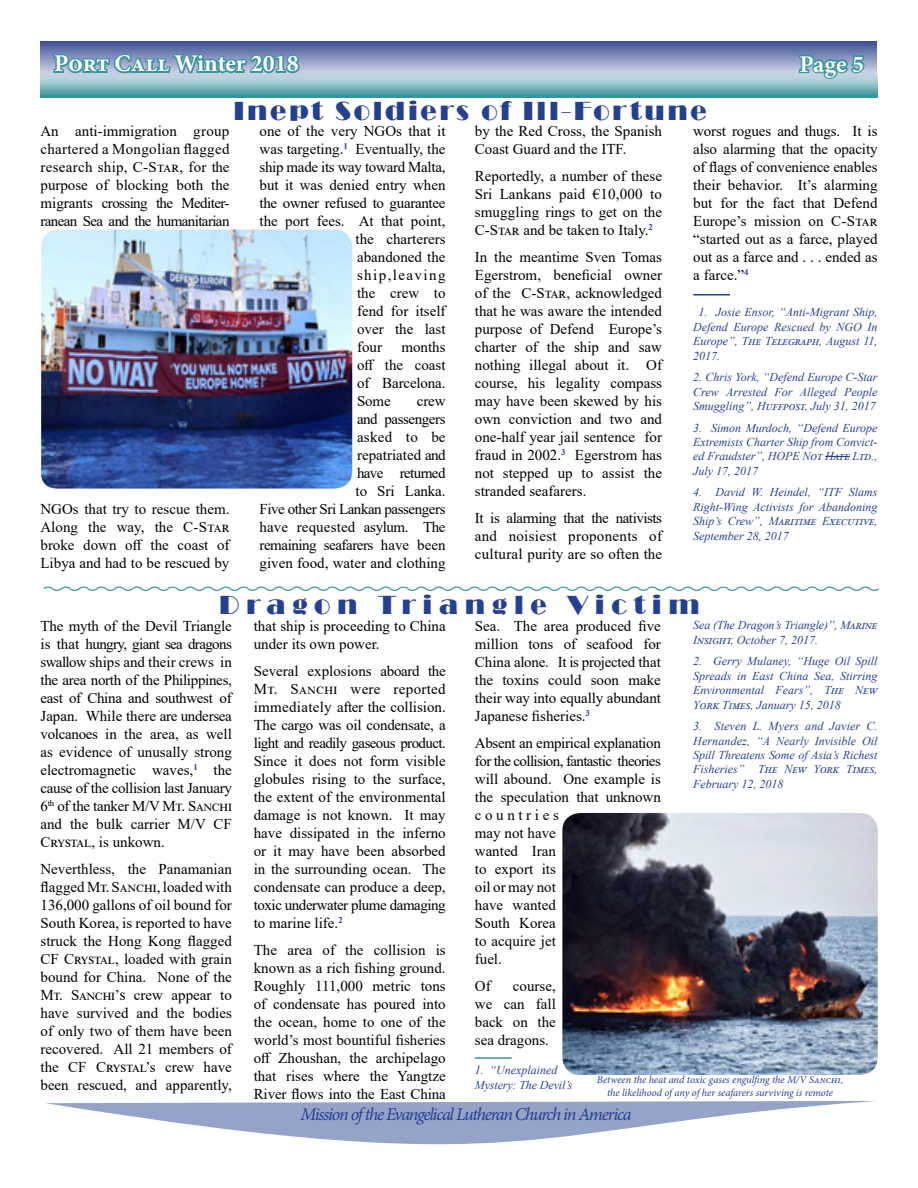
<style>
.page{position:relative;width:918px;height:1188px;background:#fff}
.page>*{position:absolute;margin:0;border:0;box-sizing:border-box;transform-origin:0 0}
.t1{font:27px "Broadway";letter-spacing:.1em;color:#25408f}
.t2{font:27px "Broadway";letter-spacing:.25em;color:#25408f}
.t3{font:700 24px "Minion Pro";color:#fff}
.t4{font:italic 18px "Minion Pro";letter-spacing:-.07em;color:#25408f}
.t5{font:15px/18px "Times New Roman";color:#000;text-align:justify}
.t6{font:15px/18px "Times New Roman";letter-spacing:-.03em;color:#000;text-align:right}
.t7{font:15px "Times New Roman";letter-spacing:-.02em;color:#000}
.t8{font:15px "Times New Roman";letter-spacing:.095em;color:#000}
.t9{font:italic 12px/14.4px "Times New Roman";color:#25408f;text-align:justify}
.t10{font:italic 10.5px/12.6px "Minion Pro";letter-spacing:-.005em;color:#25408f;text-align:center}
</style>
<div class="page">
<img style="left:562px;top:813px;width:316px;height:262px">
<svg style="left:46px;top:1101px;width:829px;height:44px"></svg>
<svg style="left:40px;top:42px;width:838px;height:55px;background:#81a2bd"></svg>
<svg style="left:52px;top:43px;width:249px;height:43px;background:#749db7"></svg>
<svg style="left:797px;top:52px;width:69px;height:28px;background:#70a2b5"></svg>
<img style="left:41px;top:230px;width:311px;height:259px">
<svg style="left:43px;top:586px;width:836px;height:5px"></svg>
<svg style="left:825px;top:456px;width:25px;height:1px"></svg>
<hr style="left:693px;top:294px;width:37px;height:2px;background:#25408f">
<hr style="left:475px;top:1057px;width:37px;height:2px;background:#38939b">
<h2 class="t3" style="left:54px;top:47px;width:246px">Port Call Winter 2018</h2>
<h2 class="t3" style="left:799px;top:47px;width:66px">Page 5</h2>
<h1 class="t1" style="left:233px;top:96px;width:475px">Inept Soldiers of Ill-Fortune</h1>
<p class="t5" style="left:40px;top:122px;width:191px">An anti-immigration group chartered a Mongolian flagged research ship, C-Star, for the purpose of blocking both the migrants crossing the Mediter&shy;ranean Sea and the humanitarian</p>
<p class="t5" style="left:693px;top:122px;width:186px;text-align:left">worst rogues and thugs. It is also alarming that the opacity of flags of convenience enables their behavior. It’s alarming but for the fact that Defend<br>Europe’s mission on C-Star “started out as a farce, played out as a farce and . . . ended as a farce.”<sup>4</sup></p>
<p class="t9" style="left:693px;top:305px;width:186px;text-indent:5px">1. Josie Ensor, “Anti-Migrant Ship, Defend Europe Rescued by NGO In Europe”, The Telegraph, August 11, 2017.</p>
<p class="t9" style="left:693px;top:370px;width:186px">2. Chris York, “Defend Europe C-Star Crew Arrested For Alleged People Smuggling”, Huffpost, July 31, 2017</p>
<p class="t9" style="left:693px;top:420px;width:186px">3. Simon Murdoch, “Defend Europe Extremists Charter Ship from Convict&shy;ed Fraudster”, HOPE Not Hate Ltd., July 17, 2017</p>
<p class="t9" style="left:693px;top:485px;width:186px">4. David W. Heindel, “ITF Slams Right-Wing Activists for Abandoning Ship’s Crew”, Maritime Executive, September 28, 2017</p>
<p class="t5" style="left:260px;top:122px;width:188px">one of the very NGOs that it</p>
<p class="t5" style="left:260px;top:140px;width:188px">was targeting.<sup>1</sup> Eventually, the</p>
<p class="t7" style="left:260px;top:157px;width:187px">ship made its way toward Malta,</p>
<p class="t5" style="left:260px;top:176px;width:188px">but it was denied entry when</p>
<p class="t7" style="left:260px;top:193px;width:188px">the owner refused to guarantee</p>
<p class="t5" style="left:260px;top:212px;width:188px">the port fees. At that point,</p>
<p class="t5" style="left:356px;top:230px;width:92px">the charterers</p>
<p class="t5" style="left:357px;top:248px;width:90px">abandoned the</p>
<p class="t8" style="left:357px;top:265px;width:90px">ship,leaving</p>
<p class="t5" style="left:357px;top:284px;width:90px">the crew to</p>
<p class="t5" style="left:357px;top:302px;width:90px">fend for itself</p>
<p class="t5" style="left:357px;top:320px;width:90px">over the last</p>
<p class="t5" style="left:357px;top:338px;width:26px">four</p>
<p class="t5" style="left:475px;top:122px;width:189px">by the Red Cross, the Spanish<br>Coast Guard and the ITF.</p>
<p class="t5" style="left:475px;top:167px;width:189px">Reportedly, a number of these Sri Lankans paid €10,000 to smuggling rings to get on the C-Star and be taken to Italy.<sup>2</sup></p>
<p class="t5" style="left:475px;top:248px;width:189px">In the meantime Sven Tomas Egerstrom, beneficial owner of the C-Star, acknowledged that he was aware the intended purpose of Defend Europe’s charter of the ship and saw nothing illegal about it. Of course, his legality compass may have been skewed by his own conviction and two and one-half year jail sentence for fraud in 2002.<sup>3</sup> Egerstrom has not stepped up to assist the stranded seafarers.</p>
<p class="t5" style="left:475px;top:509px;width:189px">It is alarming that the nativists and noisiest proponents of cultural purity are so often the</p>
<h1 class="t2" style="left:219px;top:590px;width:482px">Dragon Triangle Victim</h1>
<p class="t5" style="left:357px;top:338px;width:90px;text-indent:44px">months off the coast of Barcelona.<br>Some</p>
<p class="t6" style="left:260px;top:392px;width:188px">crew<br>and passengers<br>asked to be<br>repatriated and<br>have returned<br>to Sri Lanka.<br>Five other Sri Lankan passengers have requested asylum. The remaining seafarers have been given food, water and clothing</p>
<p class="t5" style="left:40px;top:500px;width:191px;text-align:left">NGOs that try to rescue them.<br>Along the way, the C-Star broke down off the coast of<br>Libya and had to be rescued by</p>
<p class="t5" style="left:40px;top:617px;width:193px">The myth of the Devil Triangle is that hungry, giant sea dragons swallow ships and their crews in the area north of the Philippines, east of China and southwest of Japan. While there are undersea volcanoes in the area, as well as evidence of unusally strong electromagnetic waves,<sup>1</sup> the cause of the collision last January 6<sup>th</sup> of the tanker M/V Mt. Sanchi and the bulk carrier M/V CF Crystal, is unkown.</p>
<p class="t5" style="left:41px;top:860px;width:193px">Neverthless, the Panamanian flagged Mt. Sanchi, loaded with 136,000 gallons of oil bound for South Korea, is reported to have struck the Hong Kong flagged CF Crystal, loaded with grain bound for China. None of the Mt. Sanchi’s crew appear to have survived and the bodies of only two of them have been recovered. All 21 members of the CF Crystal’s crew have been rescued, and apparently,</p>
<p class="t5" style="left:254px;top:617px;width:193px">that ship is proceeding to China under its own power.</p>
<p class="t5" style="left:254px;top:662px;width:193px">Several explosions aboard the Mt. Sanchi were reported immediately after the collision.<br>The cargo was oil condensate, a light and readily gaseous product.<br>Since it does not form visible globules rising to the surface, the extent of the environmental damage is not known. It may have dissipated in the inferno or it may have been absorbed in the surrounding ocean. The condensate can produce a deep, toxic underwater plume damaging to marine life.<sup>2</sup></p>
<p class="t5" style="left:254px;top:941px;width:193px">The area of the collision is known as a rich fishing ground.<br>Roughly 111,000 metric tons of condensate has poured into the ocean, home to one of the world’s most bountiful fisheries off Zhoushan, the archipelago that rises where the Yangtze River flows into the East China</p>
<p class="t5" style="left:475px;top:617px;width:188px">Sea. The area produced five million tons of seafood for China alone. It is projected that the toxins could soon make their way into equally abundant Japanese fisheries.<sup>3</sup></p>
<p class="t5" style="left:475px;top:734px;width:188px;text-align:left">Absent an empirical explanation for the collision, fantastic theories will abound. One example is the speculation that unknown countries<br>may not have<br>wanted Iran<br>to export its<br>oil or may not<br>have wanted<br>South Korea<br>to acquire jet<br>fuel.</p>
<p class="t5" style="left:475px;top:977px;width:17px">Of</p>
<p class="t9" style="left:693px;top:618px;width:186px">Sea (The Dragon’s Triangle)”, Marine<br>Insight, October 7, 2017.</p>
<p class="t9" style="left:693px;top:654px;width:186px">2. Gerry Mulaney, “Huge Oil Spill Spreads in East China Sea, Stirring Environmental Fears”, The New York Times, January 15, 2018</p>
<p class="t9" style="left:693px;top:719px;width:186px">3. Steven L. Myers and Javier C.<br>Hernandez, “A Nearly Invisible Oil Spill Threatens Some of Asia’s Richest Fisheries” The New York Times, February 12, 2018</p>
<p class="t5" style="left:475px;top:977px;width:83px;text-indent:38px">course, we can fall back on the sea dragons.</p>
<p class="t9" style="left:475px;top:1063px;width:99px">1. “Unexplained<br>Mystery: The Devil’s</p>
<p class="t10" style="left:597px;top:1073px;width:248px">Between the heat and toxic gases engulfing the M/V Sanchi, the likelihood of any of her seafarers surviving is remote</p>
<p class="t4" style="left:301px;top:1102px;width:333px">Mission of the Evangelical Lutheran Church in America</p>
</div>
